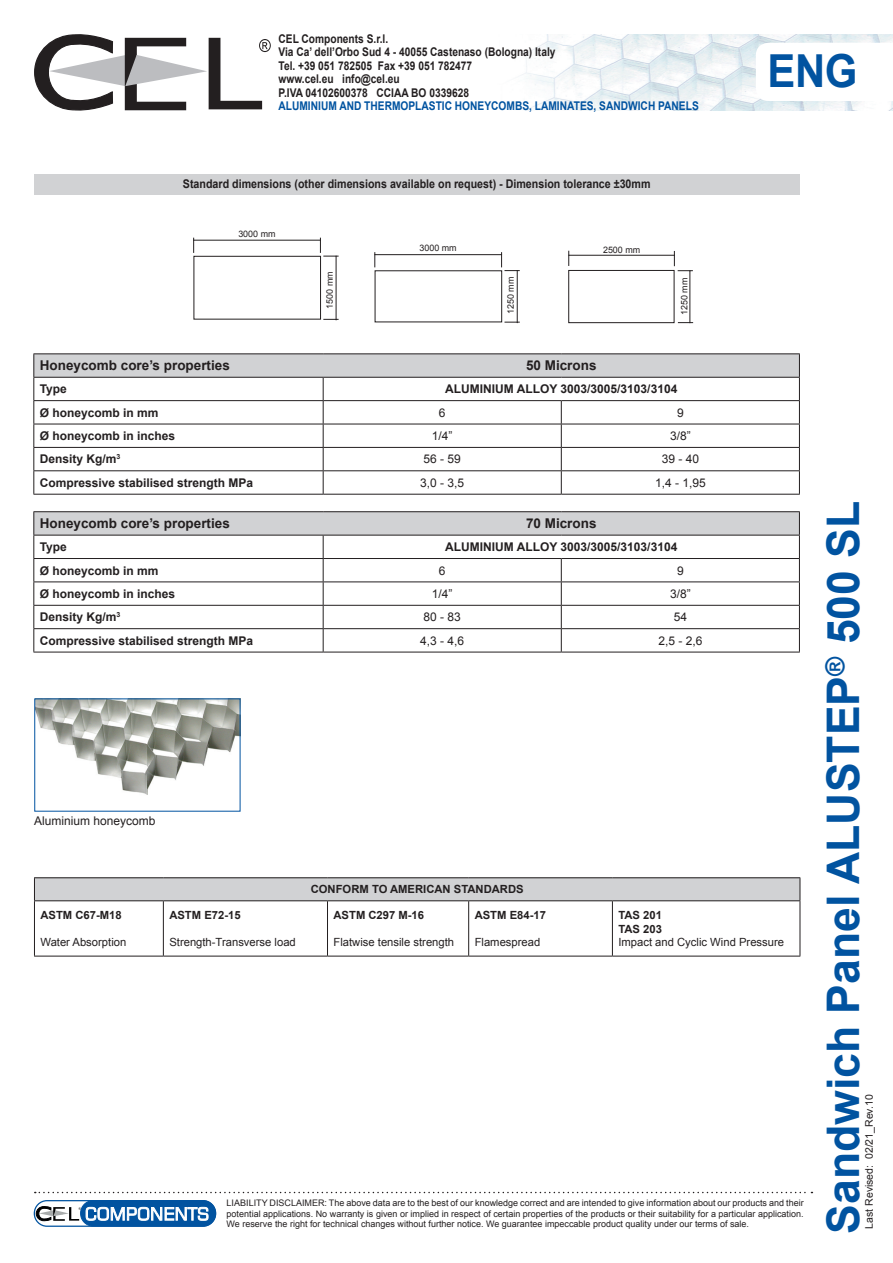
<style>
.page{position:relative;width:893px;height:1263px;background:#fff}
.page>*{position:absolute;margin:0;border:0;box-sizing:border-box;transform-origin:0 0}
.t1{font:700 45.45px "Arial";color:#0153a0;scale:.92 1}
.t2{font:700 45px "Arial";color:#0153a0}
.t3{font:700 13.5px "Arial";color:#231f20}
.t4{font:700 12px "Arial";color:#231f20}
.t5{font:700 12px/13.5px "Arial";color:#231f20;scale:.85 1}
.t6{font:12px "Arial";color:#231f20}
.t7{font:700 12px "Arial";color:#231f20;scale:.89 1}
.t8{font:700 12px "Arial";color:#0153a0;scale:.85 1}
.t9{font:11.25px "Arial";color:#231f20}
.t10{font:700 11.25px/13.5px "Arial";color:#231f20}
.t11{font:10.5px "Arial";color:#231f20}
.t12{font:9px/10.8px "Arial";color:#231f20;text-align:justify}
.t13{font:8.85px "Arial";color:#231f20}
</style>
<div class="page">
<img style="left:520px;top:34px;width:373px;height:77px">
<svg style="left:34px;top:34px;width:237px;height:77px"></svg>
<svg style="left:756px;top:43px;width:137px;height:58px"></svg>
<svg style="left:35px;top:1192px;width:777px;height:1px"></svg>
<div style="left:34px;top:1200px;width:182px;height:27px;border:1px solid #0153a0;border-radius:13px"></div>
<div style="left:81px;top:1200px;width:135px;height:26px;background:#0153a0;border-radius:13px"></div>
<div style="left:80px;top:1200px;width:136px;height:26px;border:1px solid #0153a0;border-radius:13px"></div>
<svg style="left:36px;top:1205px;width:173px;height:16px"></svg>
<div style="left:193px;top:256px;width:128px;height:64px;border:1px solid #231f20"></div>
<hr style="left:194px;top:240px;width:126px;height:1px;background:#231f20">
<svg style="left:193px;top:238px;width:1px;height:15px"></svg>
<hr style="left:336px;top:256px;width:1px;height:64px;background:#231f20">
<svg style="left:320px;top:238px;width:19px;height:19px"></svg>
<svg style="left:323px;top:319px;width:16px;height:1px"></svg>
<hr style="left:569px;top:255px;width:105px;height:1px;background:#231f20">
<div style="left:568px;top:270px;width:107px;height:53px;border:1px solid #231f20"></div>
<svg style="left:568px;top:251px;width:1px;height:15px"></svg>
<hr style="left:690px;top:271px;width:1px;height:52px;background:#231f20">
<svg style="left:674px;top:251px;width:19px;height:20px"></svg>
<svg style="left:678px;top:322px;width:15px;height:1px"></svg>
<hr style="left:375px;top:254px;width:127px;height:1px;background:#231f20">
<svg style="left:374px;top:252px;width:2px;height:15px"></svg>
<hr style="left:517px;top:271px;width:1px;height:52px;background:#231f20">
<svg style="left:501px;top:252px;width:19px;height:19px"></svg>
<svg style="left:504px;top:322px;width:16px;height:1px"></svg>
<div style="left:34px;top:174px;width:765px;height:21px;background:#d1d2d4"></div>
<img style="left:36px;top:700px;width:202px;height:95px">
<hr style="left:33px;top:353px;width:290px;height:1px;background:#231f20">
<hr style="left:323px;top:353px;width:238px;height:1px;background:#231f20">
<hr style="left:561px;top:353px;width:239px;height:1px;background:#231f20">
<hr style="left:323px;top:494px;width:238px;height:1px;background:#231f20">
<hr style="left:561px;top:494px;width:239px;height:1px;background:#231f20">
<svg style="left:33px;top:354px;width:767px;height:140px"></svg>
<hr style="left:33px;top:400px;width:290px;height:1px;background:#231f20">
<hr style="left:33px;top:447px;width:290px;height:1px;background:#231f20">
<hr style="left:33px;top:424px;width:290px;height:1px;background:#231f20">
<hr style="left:33px;top:470px;width:290px;height:1px;background:#231f20">
<hr style="left:33px;top:494px;width:290px;height:1px;background:#231f20">
<hr style="left:33px;top:511px;width:290px;height:1px;background:#231f20">
<hr style="left:323px;top:511px;width:238px;height:1px;background:#231f20">
<hr style="left:561px;top:511px;width:239px;height:1px;background:#231f20">
<hr style="left:323px;top:652px;width:238px;height:1px;background:#231f20">
<hr style="left:561px;top:652px;width:239px;height:1px;background:#231f20">
<svg style="left:33px;top:512px;width:767px;height:140px"></svg>
<hr style="left:33px;top:558px;width:290px;height:1px;background:#231f20">
<hr style="left:33px;top:605px;width:290px;height:1px;background:#231f20">
<hr style="left:33px;top:581px;width:290px;height:1px;background:#231f20">
<hr style="left:33px;top:628px;width:290px;height:1px;background:#231f20">
<hr style="left:33px;top:652px;width:290px;height:1px;background:#231f20">
<div style="left:34px;top:878px;width:766px;height:23px;background:#d1d2d4"></div>
<hr style="left:34px;top:877px;width:129px;height:1px;background:#231f20">
<svg style="left:34px;top:878px;width:1px;height:22px"></svg>
<hr style="left:163px;top:877px;width:164px;height:1px;background:#231f20">
<hr style="left:327px;top:877px;width:142px;height:1px;background:#231f20">
<hr style="left:469px;top:877px;width:143px;height:1px;background:#231f20">
<hr style="left:612px;top:877px;width:188px;height:1px;background:#231f20">
<hr style="left:34px;top:900px;width:129px;height:1px;background:#231f20">
<hr style="left:34px;top:901px;width:1px;height:55px;background:#231f20">
<hr style="left:34px;top:956px;width:129px;height:1px;background:#231f20">
<hr style="left:163px;top:900px;width:164px;height:1px;background:#231f20">
<hr style="left:163px;top:901px;width:1px;height:55px;background:#231f20">
<hr style="left:163px;top:956px;width:164px;height:1px;background:#231f20">
<hr style="left:327px;top:956px;width:142px;height:1px;background:#231f20">
<hr style="left:327px;top:900px;width:142px;height:1px;background:#231f20">
<hr style="left:327px;top:901px;width:1px;height:55px;background:#231f20">
<hr style="left:469px;top:956px;width:143px;height:1px;background:#231f20">
<hr style="left:469px;top:900px;width:143px;height:1px;background:#231f20">
<hr style="left:468px;top:901px;width:1px;height:55px;background:#231f20">
<hr style="left:612px;top:900px;width:188px;height:1px;background:#231f20">
<hr style="left:612px;top:901px;width:1px;height:55px;background:#231f20">
<hr style="left:612px;top:956px;width:188px;height:1px;background:#231f20">
<svg style="left:800px;top:878px;width:1px;height:22px"></svg>
<hr style="left:800px;top:901px;width:1px;height:55px;background:#231f20">
<h3 class="t5" style="left:279px;top:32px;width:327px">CEL Components S.r.l.<br>Via Ca’ dell’Orbo Sud 4 - 40055 Castenaso (Bologna) Italy Tel. +39 051 782505 Fax +39 051 782477<br>www.cel.eu info@cel.eu<br>P.IVA 04102600378 CCIAA BO 0339628</h3>
<h3 class="t8" style="left:279px;top:98px;width:496px">ALUMINIUM AND THERMOPLASTIC HONEYCOMBS, LAMINATES, SANDWICH PANELS</h3>
<h3 class="t7" style="left:183px;top:176px;width:527px">Standard dimensions (other dimensions available on request) - Dimension tolerance ±30mm</h3>
<p class="t13" style="left:238px;top:228px;width:39px">3000 mm</p>
<p class="t13" style="left:324px;top:308px;width:39px;rotate:-90deg">1500 mm</p>
<p class="t13" style="left:419px;top:242px;width:39px">3000 mm</p>
<p class="t13" style="left:505px;top:314px;width:39px;rotate:-90deg">1250 mm</p>
<p class="t13" style="left:603px;top:244px;width:39px">2500 mm</p>
<p class="t13" style="left:678px;top:315px;width:39px;rotate:-90deg">1250 mm</p>
<h1 class="t1" style="left:767px;top:41px;width:99px">ENG</h1>
<h3 class="t3" style="left:40px;top:357px;width:192px">Honeycomb core’s properties</h3>
<h3 class="t3" style="left:526px;top:357px;width:72px">50 Microns</h3>
<h3 class="t4" style="left:40px;top:381px;width:29px">Type</h3>
<h3 class="t4" style="left:445px;top:381px;width:234px">ALUMINIUM ALLOY 3003/3005/3103/3104</h3>
<h3 class="t4" style="left:40px;top:405px;width:120px">Ø honeycomb in mm</h3>
<h3 class="t6" style="left:439px;top:405px;width:8px">6</h3>
<h3 class="t6" style="left:677px;top:405px;width:8px">9</h3>
<h3 class="t4" style="left:40px;top:428px;width:137px">Ø honeycomb in inches</h3>
<h3 class="t6" style="left:432px;top:428px;width:22px">1/4”</h3>
<h3 class="t6" style="left:670px;top:428px;width:22px">3/8”</h3>
<h3 class="t4" style="left:40px;top:451px;width:82px">Density Kg/m<sup>3</sup></h3>
<h3 class="t6" style="left:424px;top:451px;width:39px">56 - 59</h3>
<h3 class="t6" style="left:662px;top:451px;width:39px">39 - 40</h3>
<h3 class="t4" style="left:40px;top:475px;width:215px">Compressive stabilised strength MPa</h3>
<h3 class="t6" style="left:420px;top:475px;width:46px">3,0 - 3,5</h3>
<h3 class="t6" style="left:655px;top:475px;width:52px">1,4 - 1,95</h3>
<h3 class="t3" style="left:40px;top:515px;width:192px">Honeycomb core’s properties</h3>
<h3 class="t3" style="left:526px;top:515px;width:72px">70 Microns</h3>
<h3 class="t4" style="left:40px;top:539px;width:29px">Type</h3>
<h3 class="t4" style="left:445px;top:539px;width:234px">ALUMINIUM ALLOY 3003/3005/3103/3104</h3>
<h3 class="t4" style="left:40px;top:562px;width:120px">Ø honeycomb in mm</h3>
<h3 class="t6" style="left:439px;top:562px;width:8px">6</h3>
<h3 class="t6" style="left:677px;top:562px;width:8px">9</h3>
<h3 class="t4" style="left:40px;top:586px;width:137px">Ø honeycomb in inches</h3>
<h3 class="t6" style="left:432px;top:586px;width:22px">1/4”</h3>
<h3 class="t6" style="left:670px;top:586px;width:22px">3/8”</h3>
<h3 class="t4" style="left:40px;top:609px;width:82px">Density Kg/m<sup>3</sup></h3>
<h3 class="t6" style="left:424px;top:609px;width:39px">80 - 83</h3>
<h3 class="t6" style="left:674px;top:609px;width:15px">54</h3>
<h3 class="t4" style="left:40px;top:633px;width:215px">Compressive stabilised strength MPa</h3>
<h3 class="t6" style="left:420px;top:633px;width:46px">4,3 - 4,6</h3>
<h3 class="t6" style="left:658px;top:633px;width:46px">2,5 - 2,6</h3>
<h3 class="t6" style="left:34px;top:813px;width:123px">Aluminium honeycomb</h3>
<p class="t10" style="left:40px;top:909px;width:83px">ASTM C67-M18</p>
<p class="t9" style="left:40px;top:935px;width:87px">Water Absorption</p>
<p class="t10" style="left:169px;top:909px;width:73px">ASTM E72-15</p>
<p class="t9" style="left:169px;top:935px;width:128px">Strength-Transverse load</p>
<p class="t10" style="left:311px;top:883px;width:214px">CONFORM TO AMERICAN STANDARDS</p>
<p class="t10" style="left:333px;top:909px;width:92px">ASTM C297 M-16</p>
<p class="t9" style="left:333px;top:935px;width:122px">Flatwise tensile strength</p>
<p class="t10" style="left:475px;top:909px;width:73px">ASTM E84-17</p>
<p class="t9" style="left:475px;top:935px;width:67px">Flamespread</p>
<p class="t10" style="left:618px;top:909px;width:45px">TAS 201<br>TAS 203</p>
<p class="t9" style="left:618px;top:935px;width:167px">Impact and Cyclic Wind Pressure</p>
<p class="t12" style="left:227px;top:1197px;width:579px">LIABILITY DISCLAIMER: The above data are to the best of our knowledge correct and are intended to give information about our products and their potential applications. No warranty is given or implied in respect of certain properties of the products or their suitability for a particular application.<br>We reserve the right for technical changes without further notice. We guarantee impeccable product quality under our terms of sale.</p>
<h2 class="t2" style="left:814px;top:1234px;width:734px;rotate:-90deg">Sandwich Panel ALUSTEP<sup>®</sup> 500 SL</h2>
<p class="t11" style="left:862px;top:1228px;width:136px;rotate:-90deg">Last Revised: 02/21_Rev.10</p>
</div>
